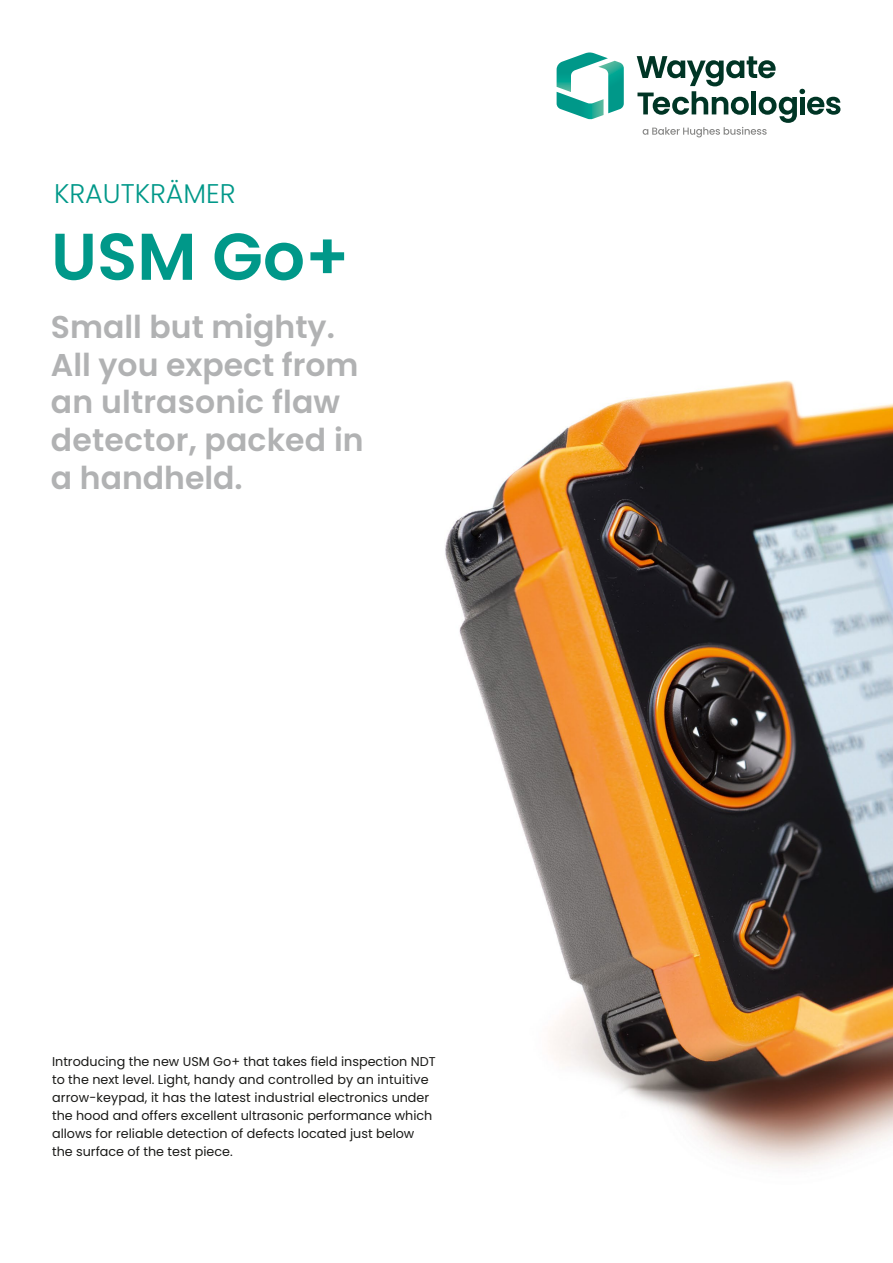
<style>
.page{position:relative;width:893px;height:1263px;background:#fff}
.page>*{position:absolute;margin:0;border:0;box-sizing:border-box;transform-origin:0 0}
.t1{font:600 66px "Poppins";color:#009889}
.t2{font:600 31.5px/37.8px "Poppins";color:#b1b2b3}
.t3{font:300 27px "Poppins";color:#009889}
.t4{font:12.75px/18px "Poppins";color:#1a1a18}
</style>
<div class="page">
<img style="left:445px;top:381px;width:448px;height:785px">
<svg style="left:557px;top:52px;width:67px;height:67px"></svg>
<svg style="left:637px;top:56px;width:203px;height:81px"></svg>
<h3 class="t3" style="left:54px;top:178px;width:183px">KRAUTKRÄMER</h3>
<h1 class="t1" style="left:51px;top:218px;width:300px">USM Go+</h1>
<h2 class="t2" style="left:51px;top:308px;width:314px">Small but mighty.<br>All you expect from an ultrasonic flaw detector, packed in a handheld.</h2>
<p class="t4" style="left:52px;top:1052px;width:385px">Introducing the new USM Go+ that takes field inspection NDT to the next level. Light, handy and controlled by an intuitive arrow-keypad, it has the latest industrial electronics under the hood and offers excellent ultrasonic performance which allows for reliable detection of defects located just below the surface of the test piece.</p>
</div>
